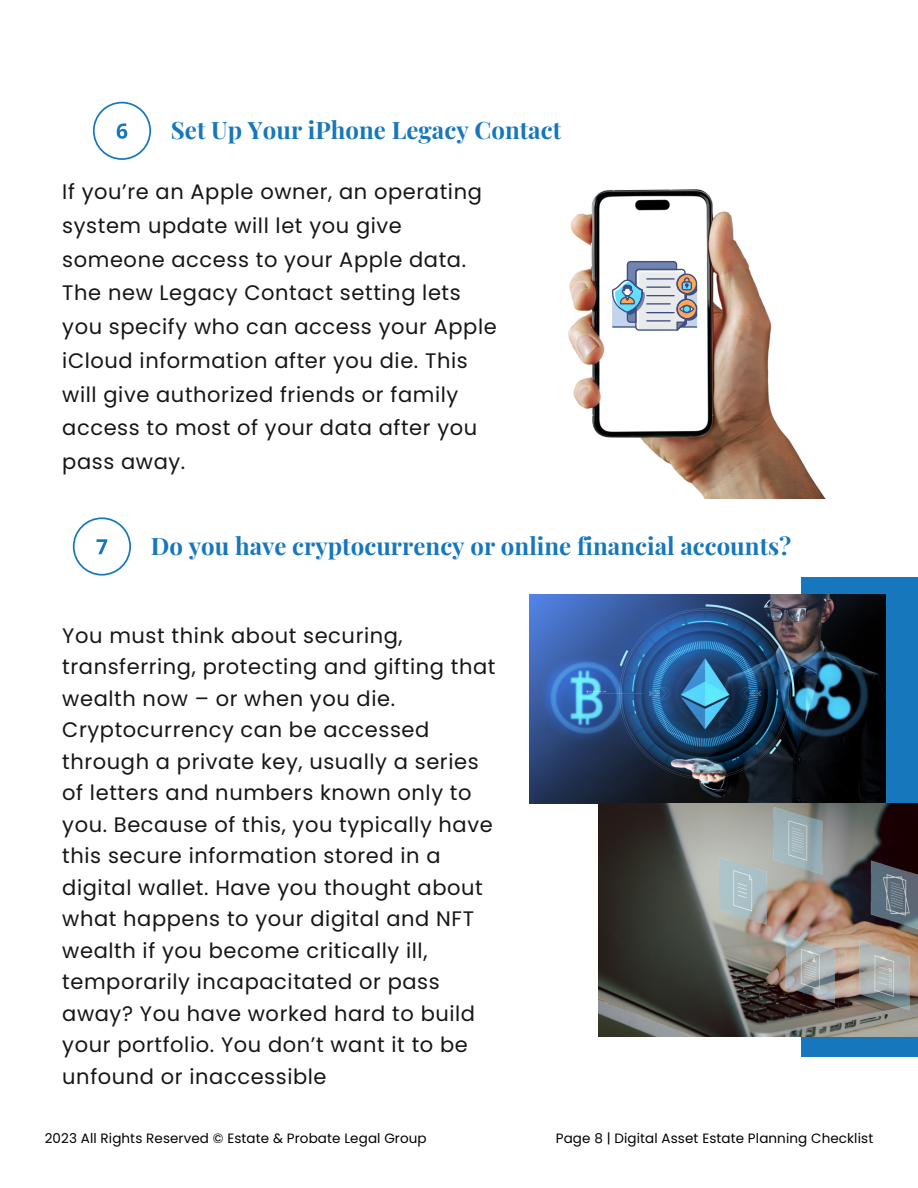
<style>
.page{position:relative;width:918px;height:1188px;background:#fff}
.page>*{position:absolute;margin:0;border:0;box-sizing:border-box;transform-origin:0 0}
.t1{font:700 24px "Playfair Display";color:#1677bc}
.t2{font:21px/31.5px "Poppins";letter-spacing:.03em;color:#171615}
.t3{font:13.5px "Poppins";letter-spacing:.01em;color:#000}
</style>
<div class="page">
<svg style="left:93px;top:102px;width:58px;height:58px"></svg>
<svg style="left:73px;top:517px;width:58px;height:59px"></svg>
<img style="left:568px;top:189px;width:258px;height:310px">
<svg style="left:609px;top:261px;width:88px;height:70px"></svg>
<hr style="left:612px;top:326px;width:25px;height:2px;background:#3f4d80">
<div style="left:801px;top:577px;width:117px;height:479px;background:#1677bc"></div>
<img style="left:530px;top:594px;width:355px;height:209px">
<img style="left:598px;top:804px;width:320px;height:233px">
<p class="t1" style="left:171px;top:113px;width:392px">Set Up Your iPhone Legacy Contact</p>
<p class="t2" style="left:62px;top:175px;width:436px;line-height:33.8px">If you’re an Apple owner, an operating system update will let you give someone access to your Apple data.<br>The new Legacy Contact setting lets you specify who can access your Apple iCloud information after you die. This will give authorized friends or family access to most of your data after you pass away.</p>
<p class="t1" style="left:151px;top:529px;width:642px">Do you have cryptocurrency or online financial accounts?</p>
<p class="t2" style="left:62px;top:620px;width:435px">You must think about securing, transferring, protecting and gifting that wealth now – or when you die.<br>Cryptocurrency can be accessed through a private key, usually a series of letters and numbers known only to you. Because of this, you typically have this secure information stored in a digital wallet. Have you thought about what happens to your digital and NFT wealth if you become critically ill, temporarily incapacitated or pass away? You have worked hard to build your portfolio. You don’t want it to be unfound or inaccessible</p>
<p class="t3" style="left:45px;top:1129px;width:384px">2023 All Rights Reserved © Estate &amp; Probate Legal Group</p>
<p class="t3" style="left:556px;top:1129px;width:319px">Page 8 | Digital Asset Estate Planning Checklist</p>
</div>
